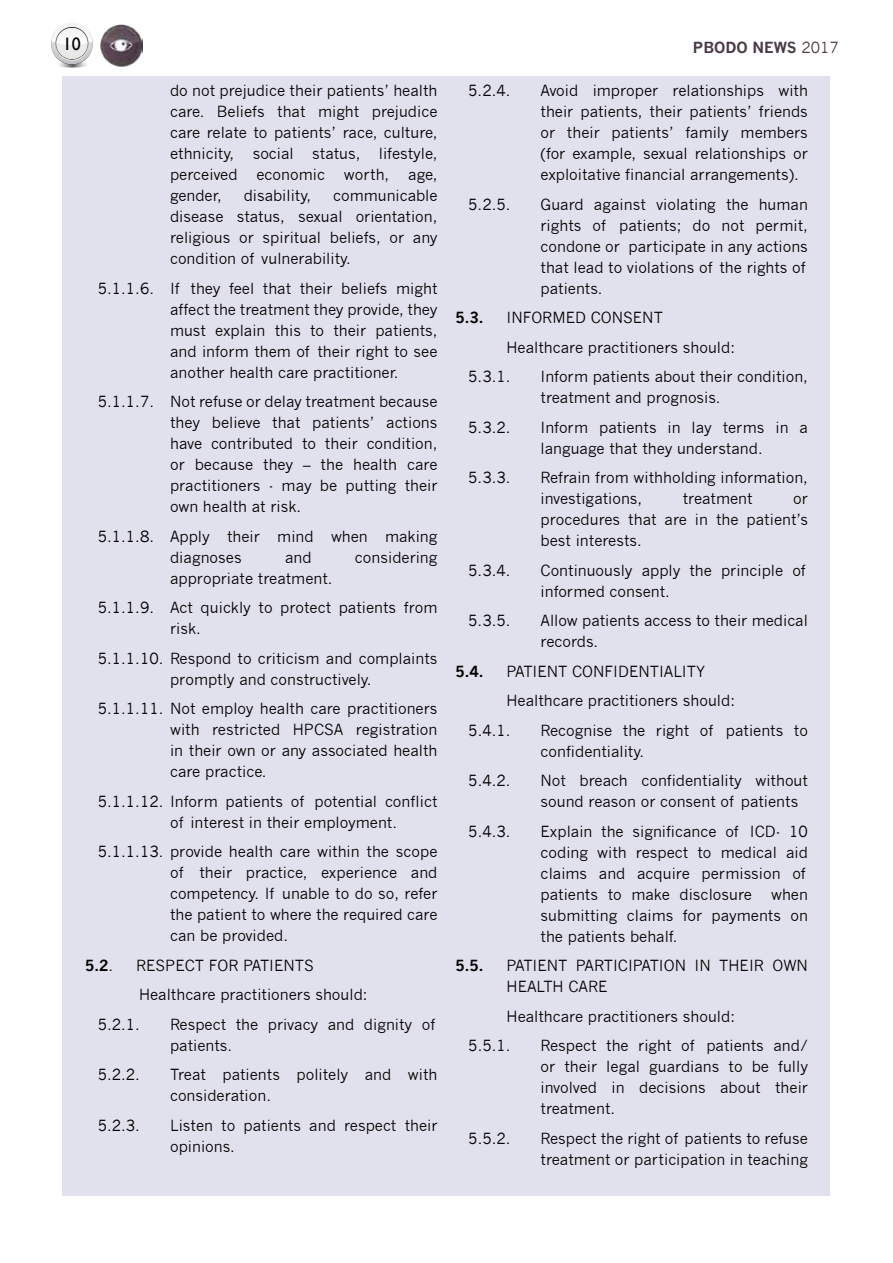
<style>
.page{position:relative;width:893px;height:1263px;background:#fff}
.page>*{position:absolute;margin:0;border:0;box-sizing:border-box;transform-origin:0 0}
.t1{font:18px "Gill Sans";color:#000}
.t2{font:15px/21px "News Gothic";color:#000}
.t3{font:700 15px "News Gothic";color:#000}
.t4{font:700 15px "News Gothic";color:#4a3a45}
.s1{font-weight:400}
</style>
<div class="page">
<div style="left:63px;top:77px;width:767px;height:1119px;background:#e1e0ed"></div>
<svg style="left:51px;top:23px;width:42px;height:45px"></svg>
<img style="left:101px;top:25px;width:41px;height:42px">
<p class="t1" style="left:63px;top:33px;width:19px">10</p>
<p class="t4" style="left:693px;top:38px;width:148px">PBODO NEWS <span class="s1">2017</span></p>
<p class="t2" style="left:170px;top:80px;width:269px;text-align:justify">do not prejudice their patients’ health care. Beliefs that might prejudice care relate to patients’ race, culture, ethnicity, social status, lifestyle, perceived</p>
<p class="t2" style="left:468px;top:80px;width:44px">5.2.4.</p>
<p class="t2" style="left:541px;top:80px;width:269px;text-align:justify">Avoid improper relationships with their patients, their patients’ friends or their patients’ family members (for example, sexual relationships or exploitative financial arrangements).</p>
<p class="t2" style="left:468px;top:194px;width:44px">5.2.5.</p>
<p class="t2" style="left:541px;top:194px;width:269px">Guard against violating the human rights of patients; do not permit, condone or participate in any actions that lead to violations of the rights of patients.</p>
<p class="t3" style="left:455px;top:308px;width:30px">5.3.</p>
<p class="t2" style="left:506px;top:307px;width:158px">INFORMED CONSENT</p>
<p class="t2" style="left:506px;top:337px;width:230px">Healthcare practitioners should:</p>
<p class="t2" style="left:468px;top:366px;width:44px">5.3.1.</p>
<p class="t2" style="left:541px;top:366px;width:269px">Inform patients about their condition, treatment and prognosis.</p>
<p class="t2" style="left:468px;top:417px;width:44px">5.3.2.</p>
<p class="t2" style="left:541px;top:417px;width:269px">Inform patients in lay terms in a language that they understand.</p>
<p class="t2" style="left:468px;top:467px;width:44px">5.3.3.</p>
<p class="t2" style="left:541px;top:467px;width:269px">Refrain from withholding information, investigations,</p>
<p class="t2" style="left:257px;top:164px;width:70px">economic</p>
<p class="t2" style="left:344px;top:164px;width:47px">worth,</p>
<p class="t2" style="left:408px;top:164px;width:31px">age,</p>
<p class="t2" style="left:170px;top:185px;width:269px;text-align:justify;text-indent:163px">communicable disease status, sexual orientation, religious or spiritual beliefs, or any condition of vulnerability.</p>
<p class="t2" style="left:170px;top:278px;width:269px;text-align:justify;text-indent:-72px">5.1.1.6. If they feel that their beliefs might affect the treatment they provide, they must explain this to their patients, and inform them of their right to see another health care practitioner.</p>
<p class="t2" style="left:170px;top:391px;width:269px;text-align:justify;text-indent:-72px">5.1.1.7. Not refuse or delay treatment because they believe that patients’ actions have contributed to their condition, or because they – the health care practitioners - may be putting their own health at risk.</p>
<p class="t2" style="left:170px;top:526px;width:269px;text-indent:-72px">5.1.1.8. Apply their mind when making diagnoses</p>
<p class="t2" style="left:170px;top:185px;width:53px">gender,</p>
<p class="t2" style="left:244px;top:185px;width:69px">disability,</p>
<p class="t2" style="left:683px;top:488px;width:71px">treatment</p>
<p class="t2" style="left:541px;top:488px;width:269px;text-align:justify;text-indent:253px">or procedures that are in the patient’s best interests.</p>
<p class="t2" style="left:285px;top:547px;width:28px">and</p>
<p class="t2" style="left:355px;top:547px;width:84px">considering</p>
<p class="t2" style="left:98px;top:563px;width:341px;line-height:29.5px;text-indent:72px">appropriate treatment.<br>5.1.1.9. Act quickly to protect patients from</p>
<p class="t2" style="left:98px;top:614px;width:341px;line-height:29.5px;text-indent:72px">risk.<br>5.1.1.10. Respond to criticism and complaints</p>
<p class="t2" style="left:98px;top:664px;width:341px;line-height:29.5px;text-align:center">promptly and constructively.<br>5.1.1.11. Not employ health care practitioners</p>
<p class="t2" style="left:170px;top:719px;width:269px;text-align:justify">with restricted HPCSA registration in their own or any associated health care practice.</p>
<p class="t2" style="left:170px;top:791px;width:269px;text-indent:-72px">5.1.1.12. Inform patients of potential conflict of interest in their employment.</p>
<p class="t2" style="left:170px;top:841px;width:269px;text-align:justify;text-indent:-72px">5.1.1.13. provide health care within the scope of their practice, experience and competency. If unable to do so, refer the patient to where the required care can be provided.</p>
<p class="t3" style="left:85px;top:956px;width:30px">5.2<span class="s1">.</span></p>
<p class="t2" style="left:136px;top:955px;width:179px">RESPECT FOR PATIENTS</p>
<p class="t2" style="left:139px;top:984px;width:230px">Healthcare practitioners should:</p>
<p class="t2" style="left:98px;top:1014px;width:44px">5.2.1.</p>
<p class="t2" style="left:170px;top:1014px;width:267px">Respect the privacy and dignity of patients.</p>
<p class="t2" style="left:98px;top:1064px;width:44px">5.2.2.</p>
<p class="t2" style="left:170px;top:1064px;width:269px">Treat patients politely and with consideration.</p>
<p class="t2" style="left:98px;top:1115px;width:44px">5.2.3.</p>
<p class="t2" style="left:170px;top:1115px;width:269px">Listen to patients and respect their opinions.</p>
<p class="t2" style="left:468px;top:560px;width:44px">5.3.4.</p>
<p class="t2" style="left:541px;top:560px;width:267px">Continuously apply the principle of informed consent.</p>
<p class="t2" style="left:468px;top:610px;width:44px">5.3.5.</p>
<p class="t2" style="left:541px;top:610px;width:269px">Allow patients access to their medical records.</p>
<p class="t3" style="left:455px;top:662px;width:30px">5.4.</p>
<p class="t2" style="left:507px;top:661px;width:200px">PATIENT CONFIDENTIALITY</p>
<p class="t2" style="left:507px;top:690px;width:230px">Healthcare practitioners should:</p>
<p class="t2" style="left:468px;top:720px;width:44px">5.4.1.</p>
<p class="t2" style="left:541px;top:720px;width:269px">Recognise the right of patients to confidentiality.</p>
<p class="t2" style="left:468px;top:770px;width:44px">5.4.2.</p>
<p class="t2" style="left:541px;top:770px;width:269px">Not breach confidentiality without sound reason or consent of patients</p>
<p class="t2" style="left:468px;top:821px;width:44px">5.4.3.</p>
<p class="t2" style="left:541px;top:821px;width:269px">Explain the significance of ICD- 10 coding with respect to medical aid claims and acquire permission of patients to make disclosure</p>
<p class="t2" style="left:541px;top:884px;width:269px;text-align:justify;text-indent:231px">when submitting claims for payments on the patients behalf.</p>
<p class="t3" style="left:455px;top:957px;width:30px">5.5.</p>
<p class="t2" style="left:507px;top:955px;width:303px">PATIENT PARTICIPATION IN THEIR OWN<br>HEALTH CARE</p>
<p class="t2" style="left:468px;top:1002px;width:268px;line-height:29.5px;text-indent:38px">Healthcare practitioners should:<br>5.5.1.</p>
<p class="t2" style="left:541px;top:1035px;width:269px;text-align:justify">Respect the right of patients and/ or their legal guardians to be fully involved in decisions about their treatment.</p>
<p class="t2" style="left:468px;top:1128px;width:44px">5.5.2.</p>
<p class="t2" style="left:541px;top:1128px;width:269px">Respect the right of patients to refuse treatment or participation in teaching</p>
</div>
